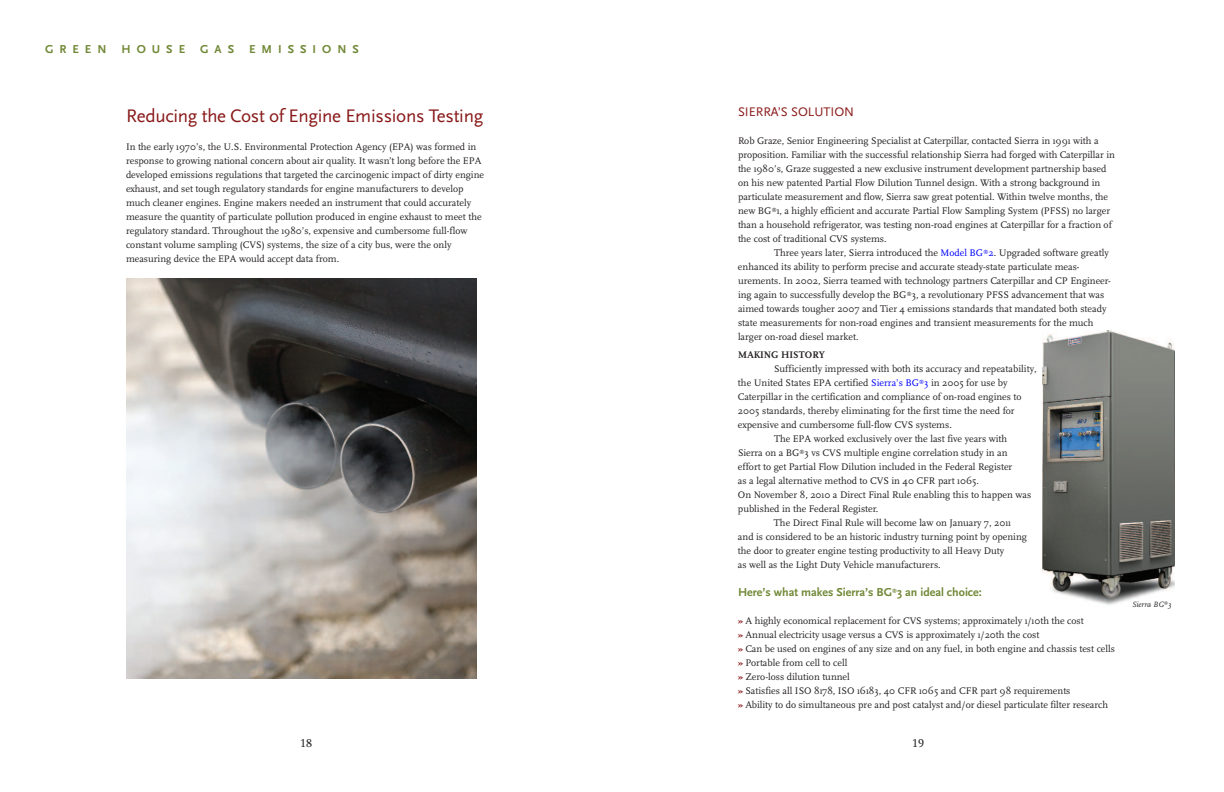
<style>
.page{position:relative;width:1224px;height:792px;background:#fff}
.page>*{position:absolute;margin:0;border:0;box-sizing:border-box;transform-origin:0 0}
.t1{font:19px "Scala Sans";letter-spacing:-.015em;color:#891919}
.t2{font:13px "Scala Sans";color:#891919}
.t3{font:700 12px "Scala Sans";color:#718837}
.t4{font:700 12px "Scala Sans";letter-spacing:.5em;color:#718837}
.t5{font:12px "Scala LF";color:#231f20}
.t6{font:10px/14px "Scala";color:#231f20}
.t7{font:700 10px "Scala";color:#231f20}
.t8{font:italic 8px "Scala";color:#231f20}
.t9{font:700 5px "Scala Sans";color:#718837}
.s1{color:#00f}
.s2{font-weight:700;color:#891919}
</style>
<div class="page">
<img style="left:1042px;top:330px;width:133px;height:275px">
<img style="left:126px;top:279px;width:351px;height:399px">
<p class="t3" style="left:45px;top:41px;width:63px">GREEN</p>
<p class="t3" style="left:122px;top:41px;width:65px">HOUSE</p>
<p class="t4" style="left:200px;top:41px;width:160px">GAS EMISSIONS</p>
<h1 class="t1" style="left:126px;top:104px;width:359px">Reducing the Cost of Engine Emissions Testing</h1>
<p class="t6" style="left:126px;top:140px;width:360px">In the early 1970’s, the U.S. Environmental Protection Agency (EPA) was formed in response to growing national concern about air quality. It wasn’t long before the EPA developed emissions regulations that targeted the carcinogenic impact of dirty engine exhaust, and set tough regulatory standards for engine manufacturers to develop much cleaner engines. Engine makers needed an instrument that could accurately measure the quantity of particulate pollution produced in engine exhaust to meet the regulatory standard. Throughout the 1980’s, expensive and cumbersome full-flow constant volume sampling (CVS) systems, the size of a city bus, were the only measuring device the EPA would accept data from.</p>
<p class="t5" style="left:300px;top:737px;width:13px">18</p>
<h2 class="t2" style="left:738px;top:104px;width:118px">SIERRA’S SOLUTION</h2>
<p class="t6" style="left:738px;top:134px;width:379px">Rob Graze, Senior Engineering Specialist at Caterpillar, contacted Sierra in 1991 with a proposition. Familiar with the successful relationship Sierra had forged with Caterpillar in the 1980’s, Graze suggested a new exclusive instrument development partnership based on his new patented Partial Flow Dilution Tunnel design. With a strong background in particulate measurement and flow, Sierra saw great potential. Within twelve months, the new BG<sup>®</sup>1, a highly efficient and accurate Partial Flow Sampling System (PFSS) no larger than a household refrigerator, was testing non-road engines at Caterpillar for a fraction of the cost of traditional CVS systems.</p>
<p class="t6" style="left:738px;top:246px;width:374px;text-indent:36px">Three years later, Sierra introduced the <span class="s1">Model BG</span><sup>®</sup><span class="s1">2</span>. Upgraded software greatly enhanced its ability to perform precise and accurate steady-state particulate meas&shy;urements. In 2002, Sierra teamed with technology partners Caterpillar and CP Engineer&shy;ing again to successfully develop the BG<sup>®</sup>3, a revolutionary PFSS advancement that was aimed towards tougher 2007 and Tier 4 emissions standards that mandated both steady state measurements for non-road engines and transient measurements for the much larger on-road diesel market.</p>
<p class="t7" style="left:738px;top:349px;width:89px">MAKING HISTORY</p>
<p class="t6" style="left:774px;top:362px;width:264px">Sufficiently impressed with both its accuracy and repeatability,</p>
<p class="t6" style="left:738px;top:376px;width:271px">the United States EPA certified <span class="s1">Sierra’s BG</span><sup>®</sup><span class="s1">3</span> in 2005 for use by</p>
<p class="t6" style="left:738px;top:390px;width:285px">Caterpillar in the certification and compliance of on-road engines to</p>
<p class="t6" style="left:738px;top:404px;width:278px">2005 standards, thereby eliminating for the first time the need for</p>
<p class="t6" style="left:738px;top:418px;width:215px">expensive and cumbersome full-flow CVS systems.</p>
<p class="t6" style="left:774px;top:432px;width:235px">The EPA worked exclusively over the last five years with</p>
<p class="t6" style="left:738px;top:446px;width:271px">Sierra on a BG<sup>®</sup>3 vs CVS multiple engine correlation study in an</p>
<p class="t6" style="left:738px;top:460px;width:276px">effort to get Partial Flow Dilution included in the Federal Register</p>
<p class="t6" style="left:738px;top:474px;width:242px">as a legal alternative method to CVS in 40 CFR part 1065.</p>
<p class="t6" style="left:738px;top:488px;width:295px">On November 8, 2010 a Direct Final Rule enabling this to happen was</p>
<p class="t6" style="left:738px;top:502px;width:142px">published in the Federal Register.</p>
<p class="t6" style="left:774px;top:516px;width:238px">The Direct Final Rule will become law on January 7, 2011</p>
<p class="t6" style="left:738px;top:530px;width:290px">and is considered to be an historic industry turning point by opening</p>
<p class="t6" style="left:738px;top:544px;width:268px">the door to greater engine testing productivity to all Heavy Duty</p>
<p class="t6" style="left:738px;top:558px;width:204px">as well as the Light Duty Vehicle manufacturers.</p>
<p class="t3" style="left:738px;top:585px;width:245px">Here’s what makes Sierra’s BG 3 an ideal choice:</p>
<p class="t9" style="left:892px;top:588px;width:6px">®</p>
<p class="t6" style="left:738px;top:614px;width:379px"><span class="s2">»</span> A highly economical replacement for CVS systems; approximately 1/10th the cost<br><span class="s2">»</span> Annual electricity usage versus a CVS is approximately 1/20th the cost<br><span class="s2">»</span> Can be used on engines of any size and on any fuel, in both engine and chassis test cells <span class="s2">»</span> Portable from cell to cell<br><span class="s2">»</span> Zero-loss dilution tunnel<br><span class="s2">»</span> Satisfies all ISO 8178, ISO 16183, 40 CFR 1065 and CFR part 98 requirements<br><span class="s2">»</span> Ability to do simultaneous pre and post catalyst and/or diesel particulate filter research</p>
<p class="t5" style="left:912px;top:737px;width:13px">19</p>
<p class="t8" style="left:1132px;top:600px;width:41px">Sierra BG<sup>®</sup>3</p>
</div>
